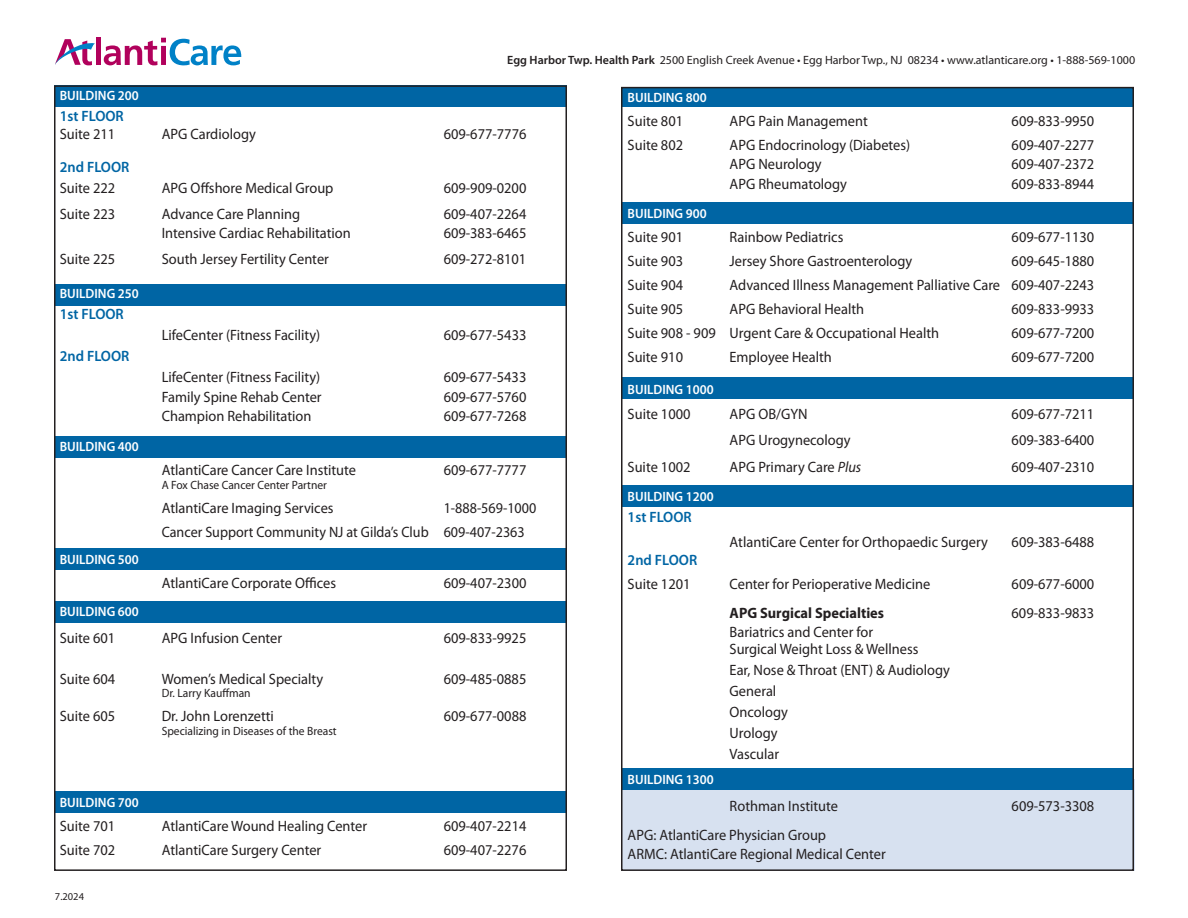
<style>
.page{position:relative;width:1188px;height:918px;background:#fff}
.page>*{position:absolute;margin:0;border:0;box-sizing:border-box;transform-origin:0 0}
.t1{font:15px/21px "Myriad Pro";color:#231f20;scale:.96 1}
.t2{font:15px/24px "Myriad Pro";color:#231f20;scale:.94 1}
.t3{font:600 15px "Myriad Pro";color:#0065a4;scale:.96 1}
.t4{font:700 15px "Myriad Pro";color:#231f20;scale:.96 1}
.t5{font:600 13.5px "Myriad Pro";color:#fff;scale:.96 1}
.t6{font:12px "Myriad Pro";color:#231f20}
.t7{font:12px "Myriad Pro";color:#231f20;scale:.96 1}
.t8{font:10.5px "Myriad Pro";color:#231f20}
.s1{font-weight:600}
.s2{font-style:italic}
</style>
<div class="page">
<div style="left:54px;top:85px;width:513px;height:22px;background:#0065a4"></div>
<div style="left:622px;top:87px;width:511px;height:20px;background:#0065a4"></div>
<div style="left:55px;top:791px;width:512px;height:22px;background:#0065a4"></div>
<div style="left:622px;top:779px;width:512px;height:92px;background:#d7e1f0"></div>
<div style="left:54px;top:284px;width:513px;height:21px;background:#0065a4"></div>
<div style="left:96px;top:37px;width:5px;height:28px;background:#b1015c"></div>
<svg style="left:104px;top:38px;width:137px;height:27px"></svg>
<svg style="left:55px;top:39px;width:40px;height:26px"></svg>
<div style="left:54px;top:437px;width:513px;height:21px;background:#0065a4"></div>
<div style="left:54px;top:548px;width:513px;height:22px;background:#0065a4"></div>
<div style="left:54px;top:601px;width:513px;height:22px;background:#0065a4"></div>
<div style="left:621px;top:378px;width:513px;height:21px;background:#0065a4"></div>
<div style="left:621px;top:768px;width:513px;height:22px;background:#0065a4"></div>
<div style="left:622px;top:485px;width:512px;height:22px;background:#0065a4"></div>
<div style="left:621px;top:202px;width:513px;height:22px;background:#0065a4"></div>
<p class="t6" style="left:507px;top:52px;width:629px"><span class="s1">Egg Harbor Twp. Health Park</span> 2500 English Creek Avenue • Egg Harbor Twp., NJ 08234 • www.atlanticare.org • 1-888-569-1000</p>
<p class="t5" style="left:60px;top:88px;width:84px">BUILDING 200</p>
<p class="t3" style="left:60px;top:108px;width:68px">1st FLOOR</p>
<p class="t1" style="left:60px;top:124px;width:59px">Suite 211</p>
<p class="t1" style="left:162px;top:124px;width:100px">APG Cardiology</p>
<p class="t1" style="left:444px;top:124px;width:88px">609-677-7776</p>
<p class="t3" style="left:60px;top:159px;width:74px">2nd FLOOR</p>
<p class="t1" style="left:60px;top:178px;width:59px">Suite 222</p>
<p class="t1" style="left:162px;top:178px;width:180px">APG Offshore Medical Group</p>
<p class="t1" style="left:444px;top:178px;width:88px">609-909-0200</p>
<p class="t1" style="left:60px;top:203px;width:59px">Suite 223</p>
<p class="t1" style="left:162px;top:203px;width:146px">Advance Care Planning</p>
<p class="t1" style="left:444px;top:203px;width:88px">609-407-2264</p>
<p class="t1" style="left:162px;top:223px;width:199px">Intensive Cardiac Rehabilitation</p>
<p class="t1" style="left:444px;top:223px;width:88px">609-383-6465</p>
<p class="t1" style="left:60px;top:248px;width:59px">Suite 225</p>
<p class="t1" style="left:162px;top:248px;width:176px">South Jersey Fertility Center</p>
<p class="t1" style="left:444px;top:248px;width:88px">609-272-8101</p>
<p class="t5" style="left:60px;top:286px;width:84px">BUILDING 250</p>
<p class="t3" style="left:60px;top:306px;width:68px">1st FLOOR</p>
<p class="t1" style="left:162px;top:325px;width:167px">LifeCenter (Fitness Facility)</p>
<p class="t1" style="left:444px;top:325px;width:88px">609-677-5433</p>
<p class="t3" style="left:60px;top:348px;width:74px">2nd FLOOR</p>
<p class="t1" style="left:162px;top:367px;width:167px">LifeCenter (Fitness Facility)</p>
<p class="t1" style="left:444px;top:367px;width:88px">609-677-5433</p>
<p class="t1" style="left:162px;top:386px;width:168px">Family Spine Rehab Center</p>
<p class="t1" style="left:444px;top:386px;width:88px">609-677-5760</p>
<p class="t1" style="left:162px;top:406px;width:158px">Champion Rehabilitation</p>
<p class="t1" style="left:444px;top:406px;width:88px">609-677-7268</p>
<p class="t5" style="left:60px;top:439px;width:84px">BUILDING 400</p>
<p class="t1" style="left:162px;top:460px;width:204px">AtlantiCare Cancer Care Institute</p>
<p class="t1" style="left:444px;top:460px;width:88px">609-677-7777</p>
<p class="t7" style="left:162px;top:478px;width:174px">A Fox Chase Cancer Center Partner</p>
<p class="t1" style="left:162px;top:497px;width:181px">AtlantiCare Imaging Services</p>
<p class="t2" style="left:162px;top:496px;width:400px;text-indent:282px">1-888-569-1000<br>Cancer Support Community NJ at Gilda’s Club 609-407-2363</p>
<p class="t5" style="left:60px;top:552px;width:84px">BUILDING 500</p>
<p class="t1" style="left:162px;top:572px;width:183px">AtlantiCare Corporate Offices</p>
<p class="t1" style="left:444px;top:572px;width:88px">609-407-2300</p>
<p class="t5" style="left:60px;top:604px;width:84px">BUILDING 600</p>
<p class="t1" style="left:60px;top:628px;width:59px">Suite 601</p>
<p class="t1" style="left:162px;top:628px;width:127px">APG Infusion Center</p>
<p class="t1" style="left:444px;top:628px;width:88px">609-833-9925</p>
<p class="t1" style="left:60px;top:668px;width:59px">Suite 604</p>
<p class="t1" style="left:162px;top:668px;width:170px">Women’s Medical Specialty</p>
<p class="t1" style="left:444px;top:668px;width:88px">609-485-0885</p>
<p class="t7" style="left:162px;top:686px;width:94px">Dr. Larry Kauffman</p>
<p class="t1" style="left:60px;top:706px;width:59px">Suite 605</p>
<p class="t1" style="left:162px;top:706px;width:118px">Dr. John Lorenzetti</p>
<p class="t1" style="left:444px;top:706px;width:88px">609-677-0088</p>
<p class="t7" style="left:162px;top:724px;width:184px">Specializing in Diseases of the Breast</p>
<p class="t5" style="left:60px;top:795px;width:84px">BUILDING 700</p>
<p class="t1" style="left:60px;top:815px;width:59px">Suite 701</p>
<p class="t1" style="left:162px;top:815px;width:215px">AtlantiCare Wound Healing Center</p>
<p class="t1" style="left:444px;top:815px;width:88px">609-407-2214</p>
<p class="t1" style="left:60px;top:839px;width:59px">Suite 702</p>
<p class="t1" style="left:162px;top:839px;width:168px">AtlantiCare Surgery Center</p>
<p class="t1" style="left:444px;top:839px;width:88px">609-407-2276</p>
<p class="t8" style="left:55px;top:890px;width:31px">7.2024</p>
<p class="t5" style="left:628px;top:90px;width:84px">BUILDING 800</p>
<p class="t1" style="left:628px;top:110px;width:59px">Suite 801</p>
<p class="t1" style="left:730px;top:110px;width:145px">APG Pain Management</p>
<p class="t1" style="left:1012px;top:110px;width:88px">609-833-9950</p>
<p class="t1" style="left:628px;top:134px;width:59px">Suite 802</p>
<p class="t1" style="left:730px;top:134px;width:190px">APG Endocrinology (Diabetes)</p>
<p class="t1" style="left:1012px;top:134px;width:88px">609-407-2277</p>
<p class="t1" style="left:730px;top:154px;width:97px">APG Neurology</p>
<p class="t1" style="left:1012px;top:154px;width:88px">609-407-2372</p>
<p class="t1" style="left:730px;top:173px;width:124px">APG Rheumatology</p>
<p class="t1" style="left:1012px;top:173px;width:88px">609-833-8944</p>
<p class="t5" style="left:628px;top:206px;width:84px">BUILDING 900</p>
<p class="t1" style="left:628px;top:226px;width:59px">Suite 901</p>
<p class="t1" style="left:730px;top:226px;width:120px">Rainbow Pediatrics</p>
<p class="t1" style="left:1012px;top:226px;width:88px">609-677-1130</p>
<p class="t1" style="left:628px;top:250px;width:59px">Suite 903</p>
<p class="t1" style="left:730px;top:250px;width:192px">Jersey Shore Gastroenterology</p>
<p class="t1" style="left:1012px;top:250px;width:88px">609-645-1880</p>
<p class="t1" style="left:628px;top:274px;width:59px">Suite 904</p>
<p class="t1" style="left:730px;top:274px;width:381px">Advanced Illness Management Palliative Care 609-407-2243</p>
<p class="t1" style="left:628px;top:298px;width:59px">Suite 905</p>
<p class="t1" style="left:730px;top:298px;width:142px">APG Behavioral Health</p>
<p class="t1" style="left:1012px;top:298px;width:88px">609-833-9933</p>
<p class="t1" style="left:628px;top:322px;width:326px">Suite 908 - 909 Urgent Care &amp; Occupational Health</p>
<p class="t1" style="left:1012px;top:322px;width:88px">609-677-7200</p>
<p class="t1" style="left:628px;top:346px;width:59px">Suite 910</p>
<p class="t1" style="left:730px;top:346px;width:108px">Employee Health</p>
<p class="t1" style="left:1012px;top:346px;width:88px">609-677-7200</p>
<p class="t5" style="left:628px;top:382px;width:91px">BUILDING 1000</p>
<p class="t1" style="left:628px;top:403px;width:67px">Suite 1000</p>
<p class="t1" style="left:730px;top:403px;width:83px">APG OB/GYN</p>
<p class="t1" style="left:1012px;top:403px;width:88px">609-677-7211</p>
<p class="t1" style="left:730px;top:429px;width:128px">APG Urogynecology</p>
<p class="t1" style="left:1012px;top:429px;width:88px">609-383-6400</p>
<p class="t1" style="left:628px;top:456px;width:67px">Suite 1002</p>
<p class="t1" style="left:730px;top:456px;width:139px">APG Primary Care <span class="s2">Plus</span></p>
<p class="t1" style="left:1012px;top:456px;width:88px">609-407-2310</p>
<p class="t5" style="left:628px;top:489px;width:91px">BUILDING 1200</p>
<p class="t3" style="left:628px;top:508px;width:68px">1st FLOOR</p>
<p class="t1" style="left:730px;top:531px;width:271px">AtlantiCare Center for Orthopaedic Surgery</p>
<p class="t1" style="left:1012px;top:531px;width:88px">609-383-6488</p>
<p class="t3" style="left:628px;top:552px;width:74px">2nd FLOOR</p>
<p class="t1" style="left:628px;top:573px;width:67px">Suite 1201</p>
<p class="t1" style="left:730px;top:573px;width:211px">Center for Perioperative Medicine</p>
<p class="t1" style="left:1012px;top:573px;width:88px">609-677-6000</p>
<p class="t4" style="left:730px;top:604px;width:162px">APG Surgical Specialties</p>
<p class="t1" style="left:1012px;top:602px;width:88px">609-833-9833</p>
<p class="t1" style="left:730px;top:624px;width:198px;line-height:16.5px">Bariatrics and Center for<br>Surgical Weight Loss &amp; Wellness</p>
<p class="t1" style="left:730px;top:659px;width:231px">Ear, Nose &amp; Throat (ENT) &amp; Audiology<br>General<br>Oncology<br>Urology<br>Vascular</p>
<p class="t5" style="left:628px;top:772px;width:91px">BUILDING 1300</p>
<p class="t1" style="left:730px;top:795px;width:114px">Rothman Institute</p>
<p class="t1" style="left:1012px;top:795px;width:88px">609-573-3308</p>
<p class="t1" style="left:628px;top:825px;width:270px;line-height:19.5px">APG: AtlantiCare Physician Group<br>ARMC: AtlantiCare Regional Medical Center</p>
</div>
